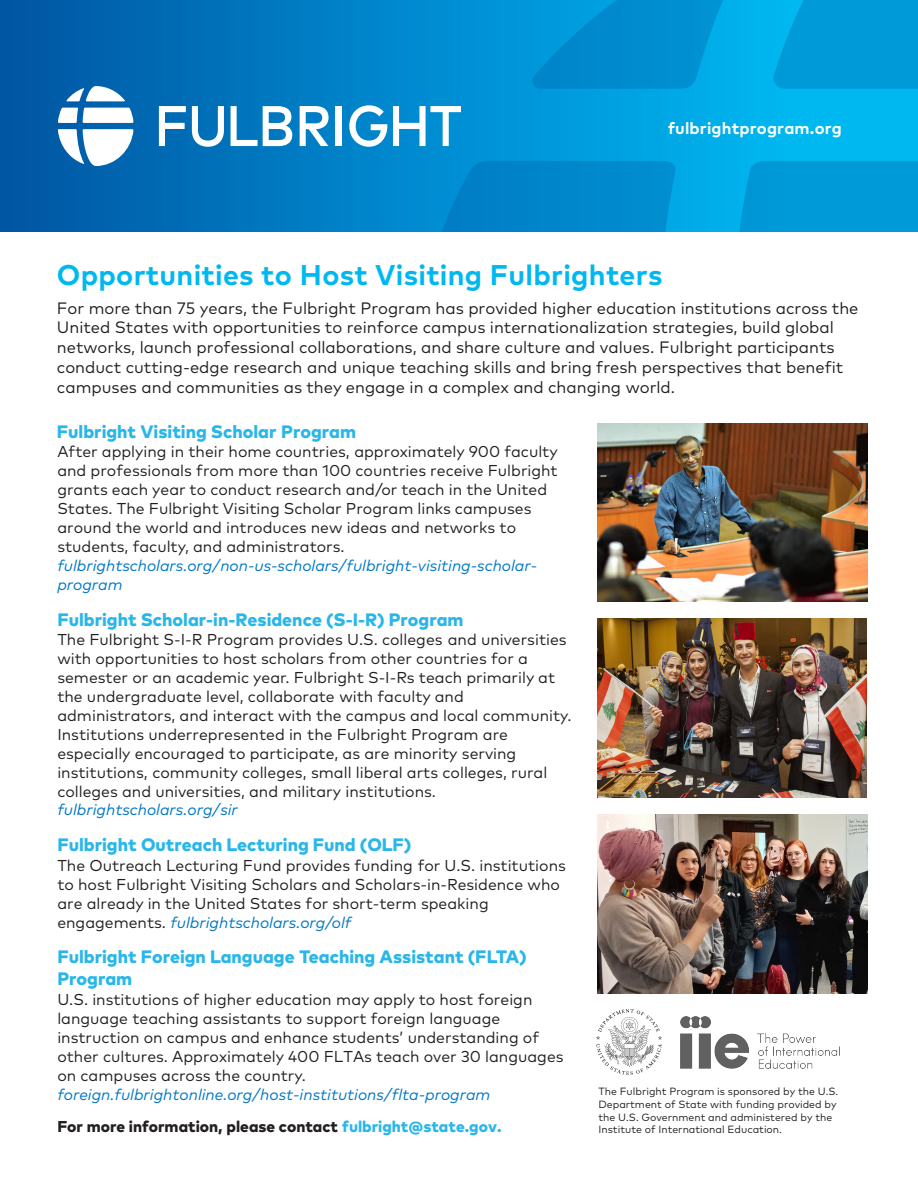
<style>
.page{position:relative;width:918px;height:1188px;background:#fff}
.page>*{position:absolute;margin:0;border:0;box-sizing:border-box;transform-origin:0 0}
.t1{font:700 28.5px "Mark OT";letter-spacing:.01em;color:#00b8f0}
.t2{font:800 18px/21.6px "Mark OT";color:#29b6e9}
.t3{font:16.5px/19.8px "Mark OT";color:#231f20}
.Main_and_Sidebar_Bod{font:700 16.5px "Mark OT";letter-spacing:.01em;color:#fff}
.t4{font:15.75px/18.9px "Mark OT";color:#231f20}
.t5{font:800 15.75px "Mark OT";color:#231f20}
.t6{font:10.5px/12.6px "Mark OT";color:#231f20}
.s1{font-style:italic;color:#0078c7}
.s2{color:#29b6e9}
</style>
<div class="page">
<div style="left:0;top:0;width:918px;height:232px;background:linear-gradient(to right,#0158a6,#00c3fb)"></div>
<svg style="left:425px;top:161px;width:251px;height:71px;background:#0087cc"></svg>
<svg style="left:772px;top:0;width:146px;height:89px;background:#009cdb"></svg>
<div style="left:733px;top:161px;width:185px;height:71px;background:#009ad9"></div>
<svg style="left:530px;top:0;width:223px;height:89px;background:#0095d6"></svg>
<svg style="left:159px;top:106px;width:27px;height:40px"></svg>
<svg style="left:192px;top:106px;width:32px;height:41px"></svg>
<svg style="left:231px;top:106px;width:61px;height:40px"></svg>
<svg style="left:300px;top:106px;width:29px;height:40px"></svg>
<div style="left:336px;top:106px;width:6px;height:40px;background:#fff"></div>
<svg style="left:349px;top:105px;width:38px;height:42px"></svg>
<svg style="left:393px;top:106px;width:68px;height:40px"></svg>
<svg style="left:58px;top:108px;width:76px;height:15px"></svg>
<svg style="left:58px;top:129px;width:76px;height:37px"></svg>
<svg style="left:66px;top:86px;width:59px;height:15px"></svg>
<img style="left:597px;top:1010px;width:65px;height:65px">
<img style="left:597px;top:815px;width:270px;height:178px">
<img style="left:597px;top:619px;width:270px;height:178px">
<img style="left:597px;top:423px;width:270px;height:179px">
<img style="left:680px;top:1016px;width:160px;height:52px">
<p class="Main_and_Sidebar_Bod" style="left:668px;top:118px;width:175px">fulbrightprogram.org</p>
<p class="t1" style="left:57px;top:256px;width:607px">Opportunities to Host Visiting Fulbrighters</p>
<p class="t3" style="left:57px;top:298px;width:803px">For more than 75 years, the Fulbright Program has provided higher education institutions across the United States with opportunities to reinforce campus internationalization strategies, build global networks, launch professional collaborations, and share culture and values. Fulbright participants conduct cutting-edge research and unique teaching skills and bring fresh perspectives that benefit campuses and communities as they engage in a complex and changing world.</p>
<p class="t2" style="left:57px;top:420px;width:301px">Fulbright Visiting Scholar Program</p>
<p class="t4" style="left:57px;top:442px;width:502px">After applying in their home countries, approximately 900 faculty and professionals from more than 100 countries receive Fulbright grants each year to conduct research and/or teach in the United States. The Fulbright Visiting Scholar Program links campuses around the world and introduces new ideas and networks to students, faculty, and administrators. <span class="s1">fulbrightscholars.org/non-us-scholars/fulbright-visiting-scholar&shy;program</span></p>
<p class="t2" style="left:57px;top:608px;width:408px">Fulbright Scholar-in-Residence (S-I-R) Program</p>
<p class="t4" style="left:57px;top:630px;width:516px">The Fulbright S-I-R Program provides U.S. colleges and universities with opportunities to host scholars from other countries for a semester or an academic year. Fulbright S-I-Rs teach primarily at the undergraduate level, collaborate with faculty and administrators, and interact with the campus and local community.<br>Institutions underrepresented in the Fulbright Program are especially encouraged to participate, as are minority serving institutions, community colleges, small liberal arts colleges, rural colleges and universities, and military institutions. <span class="s1">fulbrightscholars.org/sir</span></p>
<p class="t2" style="left:57px;top:833px;width:356px">Fulbright Outreach Lecturing Fund (OLF)</p>
<p class="t4" style="left:57px;top:856px;width:510px">The Outreach Lecturing Fund provides funding for U.S. institutions to host Fulbright Visiting Scholars and Scholars-in-Residence who are already in the United States for short-term speaking engagements. <span class="s1">fulbrightscholars.org/olf</span></p>
<p class="t2" style="left:57px;top:946px;width:471px">Fulbright Foreign Language Teaching Assistant (FLTA)<br>Program</p>
<p class="t4" style="left:57px;top:989px;width:508px">U.S. institutions of higher education may apply to host foreign language teaching assistants to support foreign language instruction on campus and enhance students’ understanding of other cultures. Approximately 400 FLTAs teach over 30 languages on campuses across the country. <span class="s1">foreign.fulbrightonline.org/host-institutions/flta-program</span></p>
<p class="t5" style="left:57px;top:1116px;width:446px">For more information, please contact <span class="s2">fulbright@state.gov.</span></p>
<p class="t6" style="left:599px;top:1085px;width:241px">The Fulbright Program is sponsored by the U.S.<br>Department of State with funding provided by the U.S. Government and administered by the Institute of International Education.</p>
</div>
